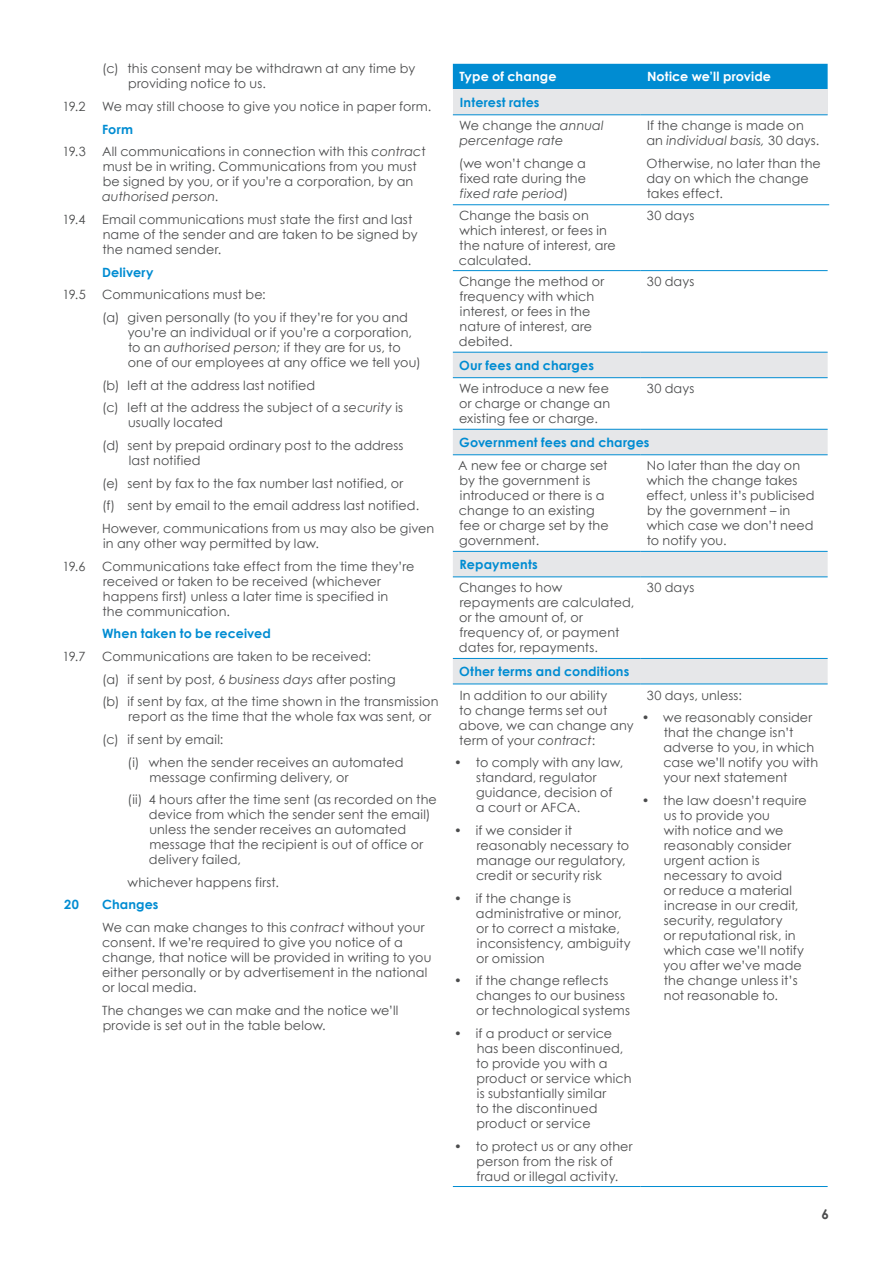
<style>
.page{position:relative;width:893px;height:1263px;background:#fff}
.page>*{position:absolute;margin:0;border:0;box-sizing:border-box;transform-origin:0 0}
.t1{font:700 13.5px "Century Gothic";color:#4b4c4d}
.ProperBody{font:12.75px/15px "Century Gothic";letter-spacing:.01em;color:#4b4c4d}
.ProperBody-2{font:700 12.75px "Century Gothic";letter-spacing:.015em;color:#008cd2}
.Proper_Header_2{font:700 12.75px "Century Gothic";letter-spacing:.01em;color:#008cd2}
.ProperBody-3{font:italic 12.75px/15px "Century Gothic";letter-spacing:.005em;color:#4b4c4d}
.Proper_Header_2-2{font:700 12.75px "Century Gothic";letter-spacing:.01em;color:#fff}
.s1{font-style:italic}
.s2{font-style:normal}
</style>
<div class="page">
<div style="left:453px;top:64px;width:375px;height:25px;background:#008cd2"></div>
<div style="left:453px;top:89px;width:375px;height:26px;background:#e6e7e9"></div>
<svg style="left:453px;top:353px;width:375px;height:331px"></svg>
<hr style="left:453px;top:684px;width:187px;height:1px;background:#008cd2">
<hr style="left:640px;top:684px;width:188px;height:1px;background:#008cd2">
<hr style="left:453px;top:1186px;width:187px;height:1px;background:#008cd2">
<hr style="left:640px;top:1186px;width:188px;height:1px;background:#008cd2">
<hr style="left:453px;top:377px;width:187px;height:1px;background:#008cd2">
<hr style="left:640px;top:377px;width:188px;height:1px;background:#008cd2">
<hr style="left:453px;top:454px;width:187px;height:1px;background:#008cd2">
<hr style="left:640px;top:454px;width:188px;height:1px;background:#008cd2">
<hr style="left:453px;top:429px;width:187px;height:1px;background:#008cd2">
<hr style="left:640px;top:429px;width:188px;height:1px;background:#008cd2">
<hr style="left:453px;top:551px;width:187px;height:1px;background:#008cd2">
<hr style="left:640px;top:551px;width:188px;height:1px;background:#008cd2">
<hr style="left:453px;top:576px;width:187px;height:1px;background:#008cd2">
<hr style="left:640px;top:576px;width:188px;height:1px;background:#008cd2">
<hr style="left:453px;top:658px;width:187px;height:1px;background:#008cd2">
<hr style="left:640px;top:658px;width:188px;height:1px;background:#008cd2">
<hr style="left:453px;top:114px;width:187px;height:1px;background:#008cd2">
<hr style="left:640px;top:114px;width:188px;height:1px;background:#008cd2">
<hr style="left:453px;top:270px;width:187px;height:1px;background:#008cd2">
<hr style="left:640px;top:270px;width:188px;height:1px;background:#008cd2">
<hr style="left:453px;top:352px;width:187px;height:1px;background:#008cd2">
<hr style="left:640px;top:352px;width:188px;height:1px;background:#008cd2">
<hr style="left:453px;top:204px;width:376px;height:1px;background:#008cd2">
<p class="ProperBody" style="left:128px;top:61px;width:288px;text-indent:-26px">(c) this consent may be withdrawn at any time by providing notice to us.</p>
<p class="ProperBody" style="left:63px;top:99px;width:25px">19.2</p>
<p class="ProperBody" style="left:102px;top:99px;width:331px">We may still choose to give you notice in paper form.</p>
<p class="Proper_Header_2" style="left:102px;top:119px;width:33px">Form</p>
<p class="ProperBody" style="left:63px;top:144px;width:25px">19.3</p>
<p class="ProperBody" style="left:102px;top:144px;width:325px">All communications in connection with this <span class="s1">contrac</span>t must be in writing. Communications from you must be signed by you, or if you’re a corporation, by an <span class="s1">authorised person</span>.</p>
<p class="ProperBody" style="left:63px;top:212px;width:25px">19.4</p>
<p class="ProperBody" style="left:102px;top:212px;width:317px">Email communications must state the first and last name of the sender and are taken to be signed by the named sender.</p>
<p class="Proper_Header_2" style="left:102px;top:262px;width:53px">Delivery</p>
<p class="ProperBody" style="left:63px;top:287px;width:25px">19.5</p>
<p class="ProperBody" style="left:102px;top:287px;width:165px">Communications must be:</p>
<p class="ProperBody" style="left:128px;top:310px;width:295px;text-indent:-26px">(a) given personally (to you if they’re for you and you’re an individual or if you’re a corporation, to an <span class="s1">authorised person;</span> if they are for us, to one of our employees at any office we tell you)</p>
<p class="ProperBody" style="left:102px;top:377px;width:215px">(b) left at the address last notified</p>
<p class="ProperBody" style="left:128px;top:400px;width:277px;text-indent:-26px">(c) left at the address the subject of a <span class="s1">security</span> is usually located</p>
<p class="ProperBody" style="left:129px;top:438px;width:276px;text-indent:-27px">(d) sent by prepaid ordinary post to the address last notified</p>
<p class="ProperBody" style="left:102px;top:475px;width:303px">(e) sent by fax to the fax number last notified, or</p>
<p class="ProperBody" style="left:102px;top:498px;width:319px">(f) sent by email to the email address last notified.</p>
<p class="ProperBody" style="left:102px;top:521px;width:334px">However, communications from us may also be given in any other way permitted by law.</p>
<p class="ProperBody" style="left:63px;top:558px;width:25px">19.6</p>
<p class="ProperBody" style="left:102px;top:558px;width:314px">Communications take effect from the time they’re received or taken to be received (whichever happens first) unless a later time is specified in<br>the communication.</p>
<p class="Proper_Header_2" style="left:102px;top:624px;width:170px">When taken to be received</p>
<p class="ProperBody" style="left:63px;top:648px;width:25px">19.7</p>
<p class="ProperBody" style="left:102px;top:648px;width:270px">Communications are taken to be received:</p>
<p class="ProperBody" style="left:102px;top:671px;width:295px">(a) if sent by post, 6 <span class="s1">business days</span> after posting</p>
<p class="ProperBody" style="left:129px;top:694px;width:311px;text-indent:-26px">(b) if sent by fax, at the time shown in the transmission report as the time that the whole fax was sent, or</p>
<p class="ProperBody" style="left:102px;top:731px;width:123px">(c) if sent by email:</p>
<p class="ProperBody" style="left:149px;top:754px;width:255px;text-indent:-22px">(i) when the sender receives an automated message confirming delivery, or</p>
<p class="ProperBody" style="left:149px;top:792px;width:289px;text-indent:-21px">(ii) 4 hours after the time sent (as recorded on the device from which the sender sent the email) unless the sender receives an automated message that the recipient is out of office or delivery failed,</p>
<p class="ProperBody" style="left:128px;top:874px;width:153px">whichever happens first.</p>
<p class="Proper_Header_2" style="left:64px;top:895px;width:16px">20</p>
<p class="Proper_Header_2" style="left:102px;top:895px;width:58px">Changes</p>
<p class="ProperBody" style="left:102px;top:920px;width:331px">We can make changes to this <span class="s1">contract</span> without your consent. If we’re required to give you notice of a change, that notice will be provided in writing to you either personally or by advertisement in the national or local media.</p>
<p class="ProperBody" style="left:102px;top:1002px;width:298px">The changes we can make and the notice we’ll provide is set out in the table below.</p>
<p class="Proper_Header_2-2" style="left:459px;top:67px;width:99px">Type of change</p>
<p class="Proper_Header_2-2" style="left:647px;top:67px;width:126px">Notice we’ll provide</p>
<p class="Proper_Header_2" style="left:460px;top:93px;width:81px">Interest rates</p>
<p class="ProperBody-3" style="left:459px;top:118px;width:146px"><span class="s2">We change the</span> annual percentage rate</p>
<p class="ProperBody" style="left:459px;top:156px;width:129px;text-align:justify">(we won’t change a fixed rate during the <span class="s1">fixed rate period</span>)</p>
<p class="ProperBody" style="left:646px;top:118px;width:175px">If the change is made on an <span class="s1">individual basis,</span> 30 days.</p>
<p class="ProperBody" style="left:646px;top:156px;width:176px">Otherwise, no later than the day on which the change takes effect.</p>
<p class="ProperBody" style="left:459px;top:207px;width:158px">Change the basis on which interest, or fees in the nature of interest, are calculated.</p>
<p class="ProperBody" style="left:647px;top:207px;width:49px">30 days</p>
<p class="ProperBody" style="left:459px;top:274px;width:147px">Change the method or frequency with which interest, or fees in the nature of interest, are debited.</p>
<p class="ProperBody" style="left:647px;top:274px;width:49px">30 days</p>
<p class="ProperBody-2" style="left:459px;top:355px;width:136px">Our fees and charges</p>
<p class="ProperBody" style="left:459px;top:381px;width:153px;text-align:justify">We introduce a new fee or charge or change an existing fee or charge.</p>
<p class="ProperBody" style="left:647px;top:381px;width:49px">30 days</p>
<p class="ProperBody-2" style="left:459px;top:432px;width:192px">Government fees and charges</p>
<p class="ProperBody" style="left:458px;top:458px;width:152px">A new fee or charge set by the government is introduced or there is a change to an existing fee or charge set by the government.</p>
<p class="ProperBody" style="left:646px;top:458px;width:170px">No later than the day on which the change takes effect, unless it’s publicised by the government – in which case we don’t need to notify you.</p>
<p class="ProperBody-2" style="left:459px;top:555px;width:80px">Repayments</p>
<p class="ProperBody" style="left:459px;top:580px;width:177px">Changes to how repayments are calculated, or the amount of, or frequency of, or payment dates for, repayments.</p>
<p class="ProperBody" style="left:647px;top:580px;width:49px">30 days</p>
<p class="ProperBody-2" style="left:459px;top:662px;width:172px">Other terms and conditions</p>
<p class="ProperBody" style="left:459px;top:687px;width:176px">In addition to our ability<br>to change terms set out above, we can change any term of your <span class="s1">contract</span>:</p>
<p class="ProperBody" style="left:476px;top:755px;width:149px;text-indent:-22px">• to comply with any law, standard, regulator guidance, decision of a court or AFCA.</p>
<p class="ProperBody" style="left:476px;top:822px;width:155px;text-indent:-22px">• if we consider it reasonably necessary to manage our regulatory, credit or security risk</p>
<p class="ProperBody" style="left:476px;top:890px;width:156px;text-indent:-22px">• if the change is administrative or minor, or to correct a mistake, inconsistency, ambiguity or omission</p>
<p class="ProperBody" style="left:476px;top:973px;width:155px;text-indent:-22px">• if the change reflects changes to our business or technological systems</p>
<p class="ProperBody" style="left:476px;top:1025px;width:157px;text-indent:-22px">• if a product or service has been discontinued, to provide you with a product or service which is substantially similar<br>to the discontinued product or service</p>
<p class="ProperBody" style="left:476px;top:1138px;width:158px;text-indent:-22px">• to protect us or any other person from the risk of fraud or illegal activity.</p>
<p class="ProperBody" style="left:647px;top:687px;width:97px">30 days, unless:</p>
<p class="ProperBody" style="left:663px;top:710px;width:156px;text-indent:-22px">• we reasonably consider that the change isn’t adverse to you, in which case we’ll notify you with your next statement</p>
<p class="ProperBody" style="left:663px;top:792px;width:145px;text-indent:-22px">• the law doesn’t require us to provide you<br>with notice and we reasonably consider urgent action is necessary to avoid<br>or reduce a material increase in our credit, security, regulatory<br>or reputational risk, in which case we’ll notify you after we’ve made the change unless it’s not reasonable to.</p>
<p class="t1" style="left:822px;top:1204px;width:9px">6</p>
</div>
